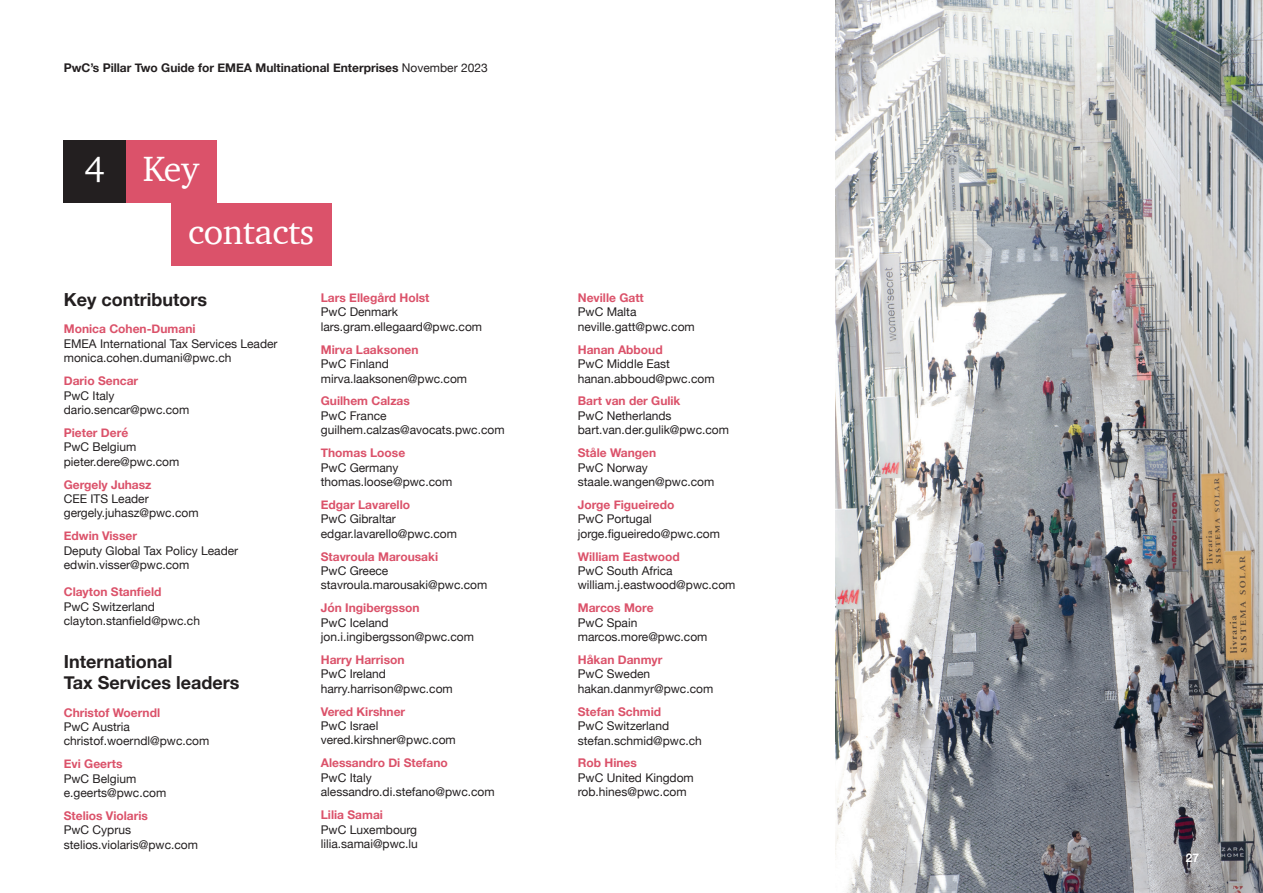
<style>
.page{position:relative;width:1263px;height:893px;background:#fff}
.page>*{position:absolute;margin:0;border:0;box-sizing:border-box;transform-origin:0 0}
.t1{font:36px/62.6px "Charter";letter-spacing:-.01em;color:#fff}
.t2{font:700 18px/21.6px "Helvetica Neue";color:#231f20}
.t3{font:12px/14.4px "Helvetica Neue";color:#231f20}
.t4{font:700 12px "Helvetica Neue";color:#db526a}
.t5{font:700 12px "Helvetica Neue";color:#231f20}
.t6{font:700 12px "Helvetica Neue";color:#fff}
.s1{font-weight:400}
</style>
<div class="page">
<img style="left:836px;top:0;width:427px;height:893px">
<div style="left:126px;top:140px;width:90px;height:63px;background:#db526a"></div>
<div style="left:171px;top:203px;width:160px;height:63px;background:#db526a"></div>
<div style="left:63px;top:140px;width:63px;height:63px;background:#231f20"></div>
<p class="t5" style="left:64px;top:59px;width:425px">PwC’s Pillar Two Guide for EMEA Multinational Enterprises <span class="s1">November 2023</span></p>
<h1 class="t1" style="left:85px;top:137px;width:22px">4</h1>
<h1 class="t1" style="left:188px;top:137px;width:128px;text-indent:-45px">Key contacts</h1>
<h2 class="t2" style="left:64px;top:289px;width:145px">Key contributors</h2>
<p class="t4" style="left:64px;top:320px;width:133px">Monica Cohen-Dumani</p>
<p class="t3" style="left:64px;top:337px;width:215px">EMEA International Tax Services Leader monica.cohen.dumani@pwc.ch</p>
<p class="t4" style="left:64px;top:371px;width:76px">Dario Sencar</p>
<p class="t3" style="left:64px;top:389px;width:127px">PwC Italy dario.sencar@pwc.com</p>
<p class="t4" style="left:64px;top:423px;width:66px">Pieter Deré</p>
<p class="t3" style="left:64px;top:440px;width:117px">PwC Belgium pieter.dere@pwc.com</p>
<p class="t4" style="left:64px;top:475px;width:89px">Gergely Juhasz</p>
<p class="t3" style="left:64px;top:492px;width:136px">CEE ITS Leader gergely.juhasz@pwc.com</p>
<p class="t4" style="left:64px;top:527px;width:75px">Edwin Visser</p>
<p class="t3" style="left:64px;top:544px;width:176px">Deputy Global Tax Policy Leader edwin.visser@pwc.com</p>
<p class="t4" style="left:64px;top:582px;width:99px">Clayton Stanfield</p>
<p class="t3" style="left:64px;top:600px;width:138px">PwC Switzerland clayton.stanfield@pwc.ch</p>
<h2 class="t2" style="left:64px;top:651px;width:177px">International<br>Tax Services leaders</h2>
<p class="t4" style="left:64px;top:703px;width:98px">Christof Woerndl</p>
<p class="t3" style="left:64px;top:720px;width:147px">PwC Austria christof.woerndl@pwc.com</p>
<p class="t4" style="left:64px;top:755px;width:60px">Evi Geerts</p>
<p class="t3" style="left:64px;top:772px;width:104px">PwC Belgium e.geerts@pwc.com</p>
<p class="t4" style="left:64px;top:806px;width:86px">Stelios Violaris</p>
<p class="t3" style="left:64px;top:824px;width:136px">PwC Cyprus stelios.violaris@pwc.com</p>
<p class="t4" style="left:321px;top:288px;width:110px">Lars Ellegård Holst</p>
<p class="t3" style="left:321px;top:306px;width:163px">PwC Denmark lars.gram.ellegaard@pwc.com</p>
<p class="t4" style="left:321px;top:340px;width:99px">Mirva Laaksonen</p>
<p class="t3" style="left:321px;top:357px;width:148px">PwC Finland mirva.laaksonen@pwc.com</p>
<p class="t4" style="left:321px;top:392px;width:91px">Guilhem Calzas</p>
<p class="t3" style="left:321px;top:409px;width:185px">PwC France guilhem.calzas@avocats.pwc.com</p>
<p class="t4" style="left:321px;top:443px;width:86px">Thomas Loose</p>
<p class="t3" style="left:321px;top:461px;width:133px">PwC Germany thomas.loose@pwc.com</p>
<p class="t4" style="left:321px;top:495px;width:91px">Edgar Lavarello</p>
<p class="t3" style="left:321px;top:512px;width:138px">PwC Gibraltar edgar.lavarello@pwc.com</p>
<p class="t4" style="left:321px;top:547px;width:119px">Stavroula Marousaki</p>
<p class="t3" style="left:321px;top:564px;width:168px">PwC Greece stavroula.marousaki@pwc.com</p>
<p class="t4" style="left:321px;top:599px;width:100px">Jón Ingibergsson</p>
<p class="t3" style="left:321px;top:616px;width:155px">PwC Iceland jon.i.ingibergsson@pwc.com</p>
<p class="t4" style="left:321px;top:650px;width:85px">Harry Harrison</p>
<p class="t3" style="left:321px;top:668px;width:134px">PwC Ireland harry.harrison@pwc.com</p>
<p class="t4" style="left:321px;top:702px;width:86px">Vered Kirshner</p>
<p class="t3" style="left:321px;top:719px;width:136px">PwC Israel vered.kirshner@pwc.com</p>
<p class="t4" style="left:321px;top:754px;width:129px">Alessandro Di Stefano</p>
<p class="t3" style="left:321px;top:771px;width:175px">PwC Italy alessandro.di.stefano@pwc.com</p>
<p class="t4" style="left:321px;top:805px;width:64px">Lilia Samai</p>
<p class="t3" style="left:321px;top:823px;width:99px">PwC Luxembourg lilia.samai@pwc.lu</p>
<p class="t4" style="left:578px;top:288px;width:67px">Neville Gatt</p>
<p class="t3" style="left:578px;top:306px;width:118px">PwC Malta neville.gatt@pwc.com</p>
<p class="t4" style="left:578px;top:340px;width:86px">Hanan Abboud</p>
<p class="t3" style="left:578px;top:357px;width:138px">PwC Middle East hanan.abboud@pwc.com</p>
<p class="t4" style="left:578px;top:392px;width:104px">Bart van der Gulik</p>
<p class="t3" style="left:578px;top:409px;width:153px">PwC Netherlands bart.van.der.gulik@pwc.com</p>
<p class="t4" style="left:578px;top:443px;width:80px">Ståle Wangen</p>
<p class="t3" style="left:578px;top:461px;width:138px">PwC Norway staale.wangen@pwc.com</p>
<p class="t4" style="left:578px;top:495px;width:98px">Jorge Figueiredo</p>
<p class="t3" style="left:578px;top:512px;width:144px">PwC Portugal jorge.figueiredo@pwc.com</p>
<p class="t4" style="left:578px;top:547px;width:103px">William Eastwood</p>
<p class="t3" style="left:578px;top:564px;width:159px">PwC South Africa william.j.eastwood@pwc.com</p>
<p class="t4" style="left:578px;top:599px;width:77px">Marcos More</p>
<p class="t3" style="left:578px;top:616px;width:131px">PwC Spain marcos.more@pwc.com</p>
<p class="t4" style="left:578px;top:650px;width:86px">Håkan Danmyr</p>
<p class="t3" style="left:578px;top:668px;width:137px">PwC Sweden hakan.danmyr@pwc.com</p>
<p class="t4" style="left:578px;top:702px;width:85px">Stefan Schmid</p>
<p class="t3" style="left:578px;top:719px;width:126px">PwC Switzerland stefan.schmid@pwc.ch</p>
<p class="t4" style="left:578px;top:754px;width:61px">Rob Hines</p>
<p class="t3" style="left:578px;top:771px;width:118px">PwC United Kingdom rob.hines@pwc.com</p>
<p class="t6" style="left:1186px;top:848px;width:15px">27</p>
</div>
